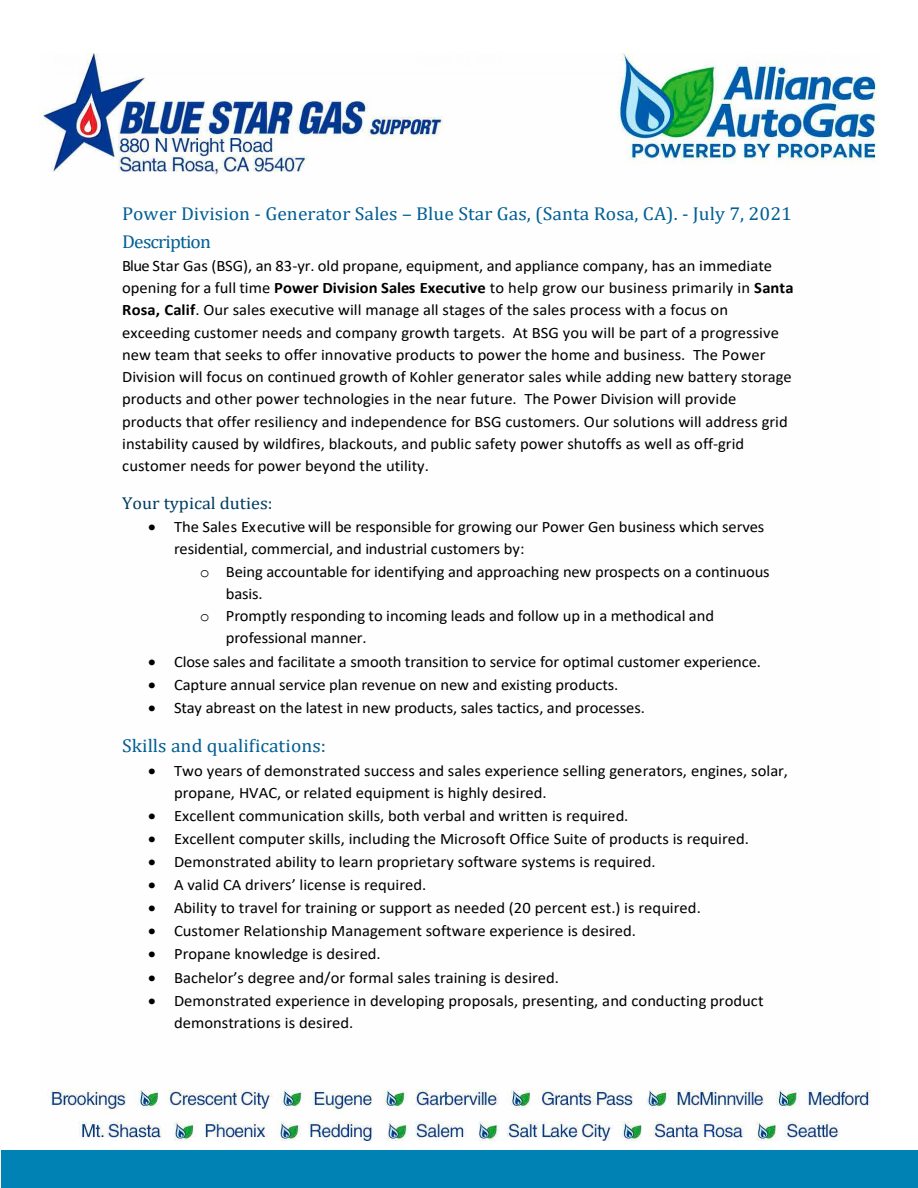
<style>
.page{position:relative;width:918px;height:1188px;background:#fff}
.page>*{position:absolute;margin:0;border:0;box-sizing:border-box;transform-origin:0 0}
.t1{font:18.75px/28.2px "Cambria";color:#025f94;scale:1.05 1}
.t2{font:17.25px "Cambria";color:#013d61;scale:1.05 1}
.t3{font:15.9px/22.2px "Calibri";color:#000;scale:1.04 1}
.s1{font-weight:700}
.s2{font-family:"Courier New"}
</style>
<div class="page">
<div style="left:1px;top:1150px;width:917px;height:38px;background:#0082b5"></div>
<img style="left:40px;top:53px;width:839px;height:1088px">
<p class="t1" style="left:122px;top:200px;width:640px">Power Division - Generator Sales – Blue Star Gas, (Santa Rosa, CA). - July 7, 2021<br>Description</p>
<p class="t3" style="left:122px;top:254px;width:647px">Blue Star Gas (BSG), an 83-yr. old propane, equipment, and appliance company, has an immediate opening for a full time <span class="s1">Power Division Sales Executive</span> to help grow our business primarily in <span class="s1">Santa Rosa, Calif</span>. Our sales executive will manage all stages of the sales process with a focus on exceeding customer needs and company growth targets. At BSG you will be part of a progressive new team that seeks to offer innovative products to power the home and business. The Power Division will focus on continued growth of Kohler generator sales while adding new battery storage products and other power technologies in the near future. The Power Division will provide products that offer resiliency and independence for BSG customers. Our solutions will address grid instability caused by wildfires, blackouts, and public safety power shutoffs as well as off-grid customer needs for power beyond the utility.</p>
<p class="t2" style="left:122px;top:493px;width:145px">Your typical duties:</p>
<p class="t3" style="left:174px;top:515px;width:569px;text-indent:-26px">• The Sales Executive will be responsible for growing our Power Gen business which serves residential, commercial, and industrial customers by:</p>
<p class="t3" style="left:200px;top:560px;width:549px"><span class="s2">o</span> Being accountable for identifying and approaching new prospects on a continuous</p>
<p class="t3" style="left:226px;top:582px;width:37px">basis.</p>
<p class="t3" style="left:200px;top:604px;width:496px"><span class="s2">o</span> Promptly responding to incoming leads and follow up in a methodical and</p>
<p class="t3" style="left:226px;top:627px;width:137px">professional manner.</p>
<p class="t3" style="left:148px;top:650px;width:591px">• Close sales and facilitate a smooth transition to service for optimal customer experience.</p>
<p class="t3" style="left:148px;top:673px;width:454px">• Capture annual service plan revenue on new and existing products.</p>
<p class="t3" style="left:148px;top:696px;width:479px">• Stay abreast on the latest in new products, sales tactics, and processes.</p>
<p class="t1" style="left:122px;top:732px;width:196px">Skills and qualifications:</p>
<p class="t3" style="left:174px;top:759px;width:592px;text-indent:-26px">• Two years of demonstrated success and sales experience selling generators, engines, solar, propane, HVAC, or related equipment is highly desired.</p>
<p class="t3" style="left:148px;top:804px;width:463px">• Excellent communication skills, both verbal and written is required.</p>
<p class="t3" style="left:148px;top:827px;width:579px">• Excellent computer skills, including the Microsoft Office Suite of products is required.</p>
<p class="t3" style="left:148px;top:850px;width:490px">• Demonstrated ability to learn proprietary software systems is required.</p>
<p class="t3" style="left:148px;top:873px;width:269px">• A valid CA drivers’ license is required.</p>
<p class="t3" style="left:148px;top:896px;width:533px">• Ability to travel for training or support as needed (20 percent est.) is required.</p>
<p class="t3" style="left:148px;top:920px;width:471px">• Customer Relationship Management software experience is desired.</p>
<p class="t3" style="left:148px;top:943px;width:225px">• Propane knowledge is desired.</p>
<p class="t3" style="left:148px;top:966px;width:397px">• Bachelor’s degree and/or formal sales training is desired.</p>
<p class="t3" style="left:174px;top:989px;width:568px;text-indent:-26px">• Demonstrated experience in developing proposals, presenting, and conducting product demonstrations is desired.</p>
</div>
